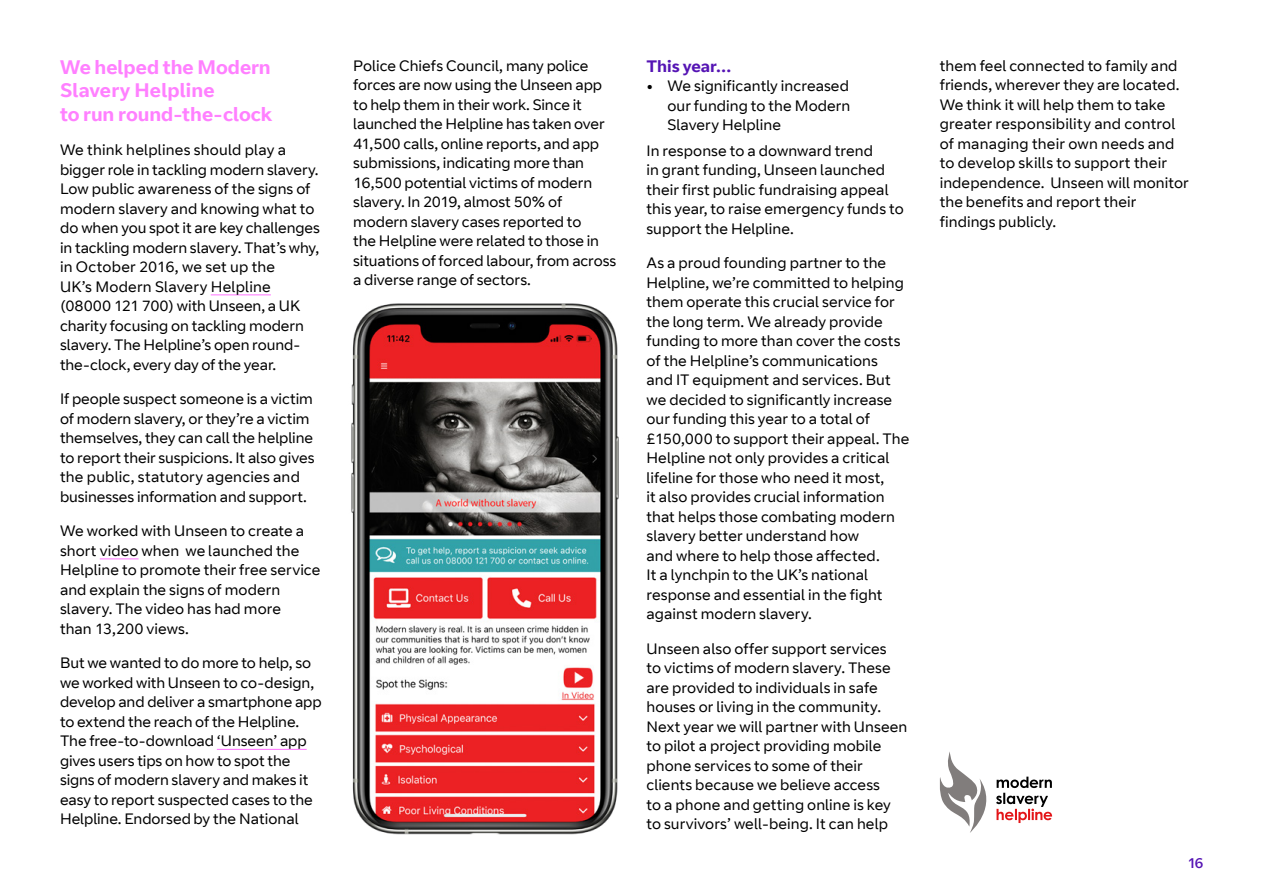
<style>
.page{position:relative;width:1263px;height:893px;background:#fff}
.page>*{position:absolute;margin:0;border:0;box-sizing:border-box;transform-origin:0 0}
.t1{font:700 19.5px/23.4px "BT Curve";color:#ff80ff}
.t2{font:700 16.5px "BT Curve";color:#5514b4}
.t3{font:15px/19.5px "BT Curve";color:#000}
.t4{font:14.25px "BT Curve Headline";color:#5514b4}
.s1{font-weight:700}
</style>
<div class="page">
<hr style="left:211px;top:294px;width:60px;height:1px;background:#ff80ff">
<hr style="left:100px;top:558px;width:39px;height:1px;background:#ff80ff">
<hr style="left:217px;top:749px;width:90px;height:1px;background:#ff80ff">
<img style="left:351px;top:303px;width:268px;height:532px">
<svg style="left:940px;top:752px;width:112px;height:81px"></svg>
<h1 class="t1" style="left:60px;top:56px;width:214px">We helped the Modern<br>Slavery Helpline<br>to run round-the-clock</h1>
<p class="t3" style="left:60px;top:141px;width:261px">We think helplines should play a bigger role in tackling modern slavery.<br>Low public awareness of the signs of modern slavery and knowing what to do when you spot it are key challenges in tackling modern slavery. That’s why, in October 2016, we set up the<br>UK’s Modern Slavery Helpline (08000 121 700) with Unseen, a UK charity focusing on tackling modern slavery. The Helpline’s open round&shy;the-clock, every day of the year.</p>
<p class="t3" style="left:60px;top:390px;width:256px">If people suspect someone is a victim of modern slavery, or they’re a victim themselves, they can call the helpline to report their suspicions. It also gives the public, statutory agencies and businesses information and support.</p>
<p class="t3" style="left:60px;top:522px;width:262px">We worked with Unseen to create a short video when we launched the<br>Helpline to promote their free service and explain the signs of modern slavery. The video has had more<br>than 13,200 views.</p>
<p class="t3" style="left:60px;top:654px;width:263px">But we wanted to do more to help, so we worked with Unseen to co-design, develop and deliver a smartphone app to extend the reach of the Helpline.<br>The free-to-download ‘Unseen’ app gives users tips on how to spot the signs of modern slavery and makes it easy to report suspected cases to the Helpline. Endorsed by the National</p>
<p class="t3" style="left:353px;top:56px;width:264px">Police Chiefs Council, many police forces are now using the Unseen app to help them in their work. Since it launched the Helpline has taken over 41,500 calls, online reports, and app submissions, indicating more than 16,500 potential victims of modern slavery. In 2019, almost 50% of modern slavery cases reported to<br>the Helpline were related to those in situations of forced labour, from across a diverse range of sectors.</p>
<p class="t2" style="left:646px;top:56px;width:87px">This year…</p>
<p class="t3" style="left:667px;top:77px;width:184px;text-align:justify;text-indent:-21px"><span class="s1">•</span> We significantly increased our funding to the Modern Slavery Helpline</p>
<p class="t3" style="left:646px;top:141px;width:259px">In response to a downward trend<br>in grant funding, Unseen launched their first public fundraising appeal this year, to raise emergency funds to support the Helpline.</p>
<p class="t3" style="left:646px;top:254px;width:264px">As a proud founding partner to the Helpline, we’re committed to helping them operate this crucial service for the long term. We already provide funding to more than cover the costs of the Helpline’s communications<br>and IT equipment and services. But we decided to significantly increase our funding this year to a total of £150,000 to support their appeal. The Helpline not only provides a critical lifeline for those who need it most,<br>it also provides crucial information that helps those combating modern slavery better understand how<br>and where to help those affected.<br>It a lynchpin to the UK’s national response and essential in the fight against modern slavery.</p>
<p class="t3" style="left:646px;top:639px;width:262px">Unseen also offer support services<br>to victims of modern slavery. These are provided to individuals in safe houses or living in the community.<br>Next year we will partner with Unseen to pilot a project providing mobile phone services to some of their clients because we believe access<br>to a phone and getting online is key to survivors’ well-being. It can help</p>
<p class="t3" style="left:940px;top:56px;width:250px">them feel connected to family and friends, wherever they are located.<br>We think it will help them to take greater responsibility and control of managing their own needs and to develop skills to support their independence. Unseen will monitor the benefits and report their findings publicly.</p>
<p class="t4" style="left:1189px;top:855px;width:16px">16</p>
</div>
